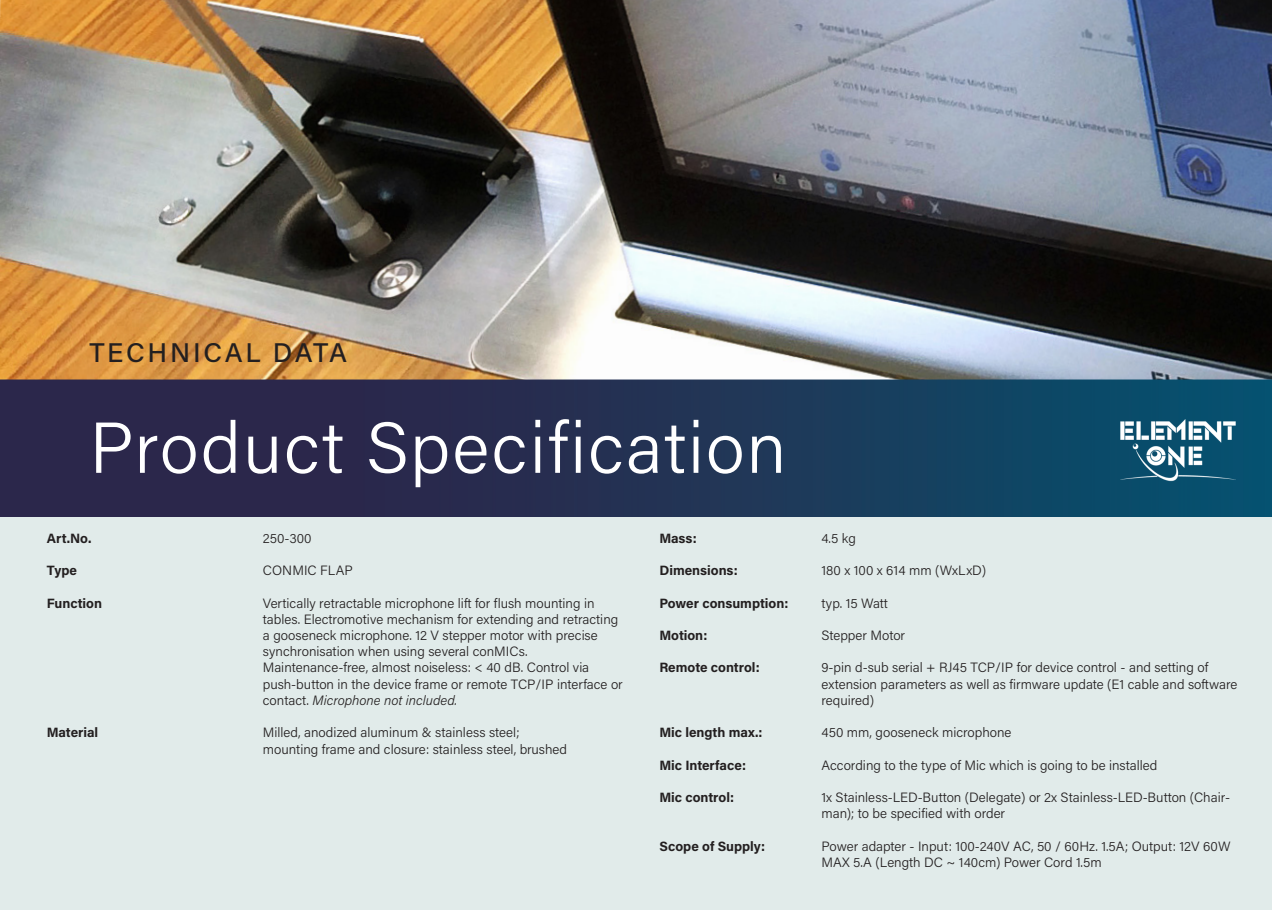
<style>
.page{position:relative;width:1272px;height:910px;background:#fff}
.page>*{position:absolute;margin:0;border:0;box-sizing:border-box;transform-origin:0 0}
.t1{font:300 72px "Acumin Pro";letter-spacing:.025em;color:#fff}
.t2{font:500 27px "Acumin Pro";letter-spacing:.1em;color:#231f20}
.t3{font:300 13.5px/16.2px "Acumin Pro";color:#231f20}
.t4{font:700 13.5px "Acumin Pro";color:#231f20}
.s1{font-style:italic}
</style>
<div class="page">
<img style="left:0;top:0;width:1271px;height:518px">
<div style="left:0;top:518px;width:1271px;height:392px;background:#e1ebea"></div>
<img style="left:1119px;top:420px;width:117px;height:62px">
<p class="t2" style="left:89px;top:334px;width:259px">TECHNICAL DATA</p>
<p class="t1" style="left:89px;top:398px;width:698px">Product Specification</p>
<p class="t4" style="left:47px;top:529px;width:46px">Art.No.</p>
<p class="t3" style="left:263px;top:529px;width:50px">250-300</p>
<p class="t4" style="left:47px;top:561px;width:32px">Type</p>
<p class="t3" style="left:263px;top:562px;width:91px">CONMIC FLAP</p>
<p class="t4" style="left:47px;top:593px;width:57px">Function</p>
<p class="t3" style="left:263px;top:594px;width:361px">Vertically retractable microphone lift for flush mounting in tables. Electromotive mechanism for extending and retracting a gooseneck microphone. 12 V stepper motor with precise synchronisation when using several conMICs.<br>Maintenance-free, almost noiseless: &lt; 40 dB. Control via push-button in the device frame or remote TCP/IP interface or contact. <span class="s1">Microphone not included.</span></p>
<p class="t4" style="left:47px;top:723px;width:53px">Material</p>
<p class="t3" style="left:263px;top:724px;width:306px">Milled, anodized aluminum &amp; stainless steel; mounting frame and closure: stainless steel, brushed</p>
<p class="t4" style="left:659px;top:529px;width:39px">Mass:</p>
<p class="t3" style="left:821px;top:529px;width:36px">4.5 kg</p>
<p class="t4" style="left:659px;top:561px;width:80px">Dimensions:</p>
<p class="t3" style="left:821px;top:562px;width:166px">180 x 100 x 614 mm (WxLxD)</p>
<p class="t4" style="left:659px;top:593px;width:130px">Power consumption:</p>
<p class="t3" style="left:821px;top:594px;width:68px">typ. 15 Watt</p>
<p class="t4" style="left:659px;top:626px;width:49px">Motion:</p>
<p class="t3" style="left:821px;top:627px;width:85px">Stepper Motor</p>
<p class="t4" style="left:659px;top:658px;width:102px">Remote control:</p>
<p class="t3" style="left:821px;top:659px;width:417px">9-pin d-sub serial + RJ45 TCP/IP for device control - and setting of extension parameters as well as firmware update (E1 cable and software required)</p>
<p class="t4" style="left:659px;top:723px;width:105px">Mic length max.:</p>
<p class="t3" style="left:821px;top:724px;width:191px">450 mm, gooseneck microphone</p>
<p class="t4" style="left:659px;top:755px;width:88px">Mic Interface:</p>
<p class="t3" style="left:821px;top:756px;width:337px">According to the type of Mic which is going to be installed</p>
<p class="t4" style="left:659px;top:788px;width:76px">Mic control:</p>
<p class="t3" style="left:821px;top:789px;width:410px">1x Stainless-LED-Button (Delegate) or 2x Stainless-LED-Button (Chair&shy;man); to be specified with order</p>
<p class="t4" style="left:659px;top:836px;width:107px">Scope of Supply:</p>
<p class="t3" style="left:821px;top:837px;width:410px">Power adapter - Input: 100-240V AC, 50 / 60Hz. 1.5A; Output: 12V 60W<br>MAX 5.A (Length DC ~ 140cm) Power Cord 1.5m</p>
</div>
